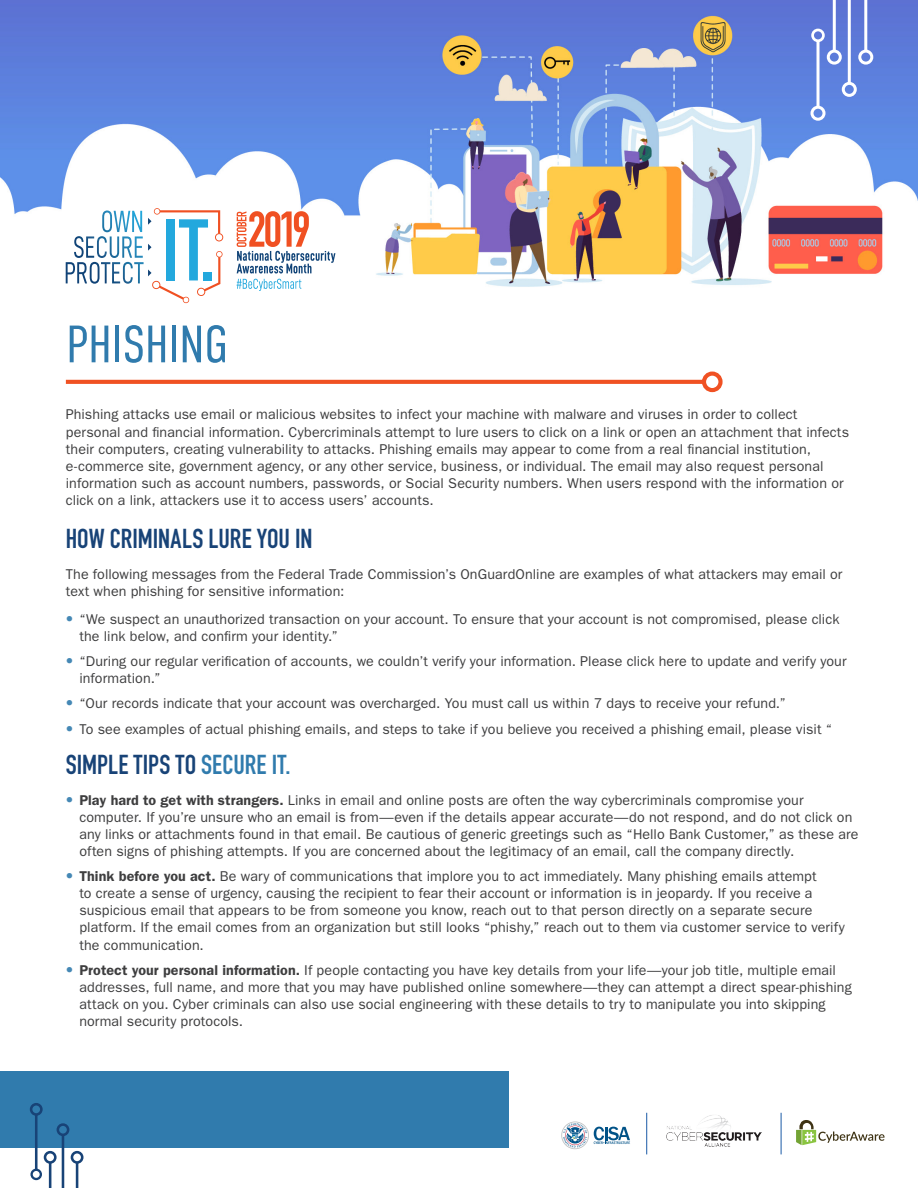
<style>
.page{position:relative;width:918px;height:1188px;background:#fff}
.page>*{position:absolute;margin:0;border:0;box-sizing:border-box;transform-origin:0 0}
.t1{font:300 52.5px "DIN Condensed";letter-spacing:-.01em;color:#307bad}
.t2{font:700 27px "DIN Condensed";color:#184377}
.t3{font:14.25px/17.1px "ITC Franklin Gothic Std";letter-spacing:.005em;color:#3e3e3f}
.s1{font-family:"DIN Condensed";font-weight:700;font-size:15px;color:#4588b5}
.s2{color:#307bad}
.s3{font-weight:600}
</style>
<div class="page">
<img style="left:0;top:0;width:918px;height:289px">
<svg style="left:66px;top:208px;width:157px;height:95px"></svg>
<svg style="left:237px;top:279px;width:64px;height:12px"></svg>
<svg style="left:237px;top:211px;width:98px;height:62px"></svg>
<div style="left:827px;top:50px;width:15px;height:15px;border:3px solid #fff;border-radius:50%"></div>
<hr style="left:817px;top:41px;width:3px;height:66px;background:#fff">
<div style="left:811px;top:29px;width:14px;height:13px;border:3px solid #fff;border-radius:50%"></div>
<div style="left:811px;top:106px;width:15px;height:15px;border:3px solid #fff;border-radius:50%"></div>
<div style="left:842px;top:82px;width:15px;height:15px;border:3px solid #fff;border-radius:50%"></div>
<div style="left:858px;top:50px;width:15px;height:15px;border:3px solid #fff;border-radius:50%"></div>
<hr style="left:833px;top:0;width:3px;height:51px;background:#fff">
<hr style="left:848px;top:0;width:3px;height:83px;background:#fff">
<hr style="left:864px;top:0;width:3px;height:51px;background:#fff">
<hr style="left:646px;top:1113px;width:1px;height:41px;background:#1a5aa7">
<hr style="left:781px;top:1113px;width:1px;height:41px;background:#1a5aa7">
<img style="left:666px;top:1115px;width:95px;height:32px">
<svg style="left:66px;top:380px;width:636px;height:4px;background:#f05528"></svg>
<div style="left:702px;top:372px;width:21px;height:20px;border:4px solid #f05123;border-radius:50%"></div>
<div style="left:0;top:1072px;width:509px;height:76px;background:#307bad"></div>
<hr style="left:49px;top:1162px;width:2px;height:26px;background:#184377">
<div style="left:44px;top:1151px;width:13px;height:13px;border:3px solid #184377;border-radius:50%"></div>
<hr style="left:35px;top:1114px;width:3px;height:56px;background:#184377">
<div style="left:30px;top:1169px;width:12px;height:11px;border:2px solid #184377;border-radius:50%"></div>
<div style="left:30px;top:1103px;width:13px;height:13px;border:3px solid #184377;border-radius:50%"></div>
<hr style="left:62px;top:1135px;width:2px;height:53px;background:#184377">
<div style="left:57px;top:1123px;width:12px;height:13px;border:3px solid #184377;border-radius:50%"></div>
<hr style="left:76px;top:1162px;width:2px;height:26px;background:#184377">
<div style="left:71px;top:1151px;width:13px;height:13px;border:3px solid #184377;border-radius:50%"></div>
<svg style="left:796px;top:1120px;width:89px;height:25px"></svg>
<svg style="left:561px;top:1121px;width:69px;height:28px"></svg>
<h1 class="t1" style="left:66px;top:315px;width:164px">PHISHING</h1>
<p class="t3" style="left:66px;top:406px;width:785px">Phishing attacks use email or malicious websites to infect your machine with malware and viruses in order to collect personal and financial information. Cybercriminals attempt to lure users to click on a link or open an attachment that infects their computers, creating vulnerability to attacks. Phishing emails may appear to come from a real financial institution, e-commerce site, government agency, or any other service, business, or individual. The email may also request personal information such as account numbers, passwords, or Social Security numbers. When users respond with the information or click on a link, attackers use it to access users’ accounts.</p>
<h2 class="t2" style="left:66px;top:521px;width:248px">HOW CRIMINALS LURE YOU IN</h2>
<p class="t3" style="left:66px;top:566px;width:778px">The following messages from the Federal Trade Commission’s OnGuardOnline are examples of what attackers may email or text when phishing for sensitive information:</p>
<p class="t3" style="left:79px;top:611px;width:762px;text-indent:-14px"><span class="s1">•</span> “We suspect an unauthorized transaction on your account. To ensure that your account is not compromised, please click the link below, and confirm your identity.”</p>
<p class="t3" style="left:79px;top:653px;width:769px;text-indent:-14px"><span class="s1">•</span> “During our regular verification of accounts, we couldn’t verify your information. Please click here to update and verify your information.”</p>
<p class="t3" style="left:66px;top:695px;width:722px"><span class="s1">•</span> “Our records indicate that your account was overcharged. You must call us within 7 days to receive your refund.”</p>
<p class="t3" style="left:66px;top:720px;width:768px"><span class="s1">•</span> To see examples of actual phishing emails, and steps to take if you believe you received a phishing email, please visit “</p>
<h2 class="t2" style="left:66px;top:746px;width:226px">SIMPLE TIPS TO <span class="s2">SECURE IT.</span></h2>
<p class="t3" style="left:79px;top:791px;width:781px;text-indent:-14px"><span class="s1">•</span> <span class="s3">Play hard to get with strangers.</span> Links in email and online posts are often the way cybercriminals compromise your computer. If you’re unsure who an email is from—even if the details appear accurate—do not respond, and do not click on any links or attachments found in that email. Be cautious of generic greetings such as “Hello Bank Customer,” as these are often signs of phishing attempts. If you are concerned about the legitimacy of an email, call the company directly.</p>
<p class="t3" style="left:79px;top:868px;width:767px;text-indent:-14px"><span class="s1">•</span> <span class="s3">Think before you act.</span> Be wary of communications that implore you to act immediately. Many phishing emails attempt<br>to create a sense of urgency, causing the recipient to fear their account or information is in jeopardy. If you receive a suspicious email that appears to be from someone you know, reach out to that person directly on a separate secure platform. If the email comes from an organization but still looks “phishy,” reach out to them via customer service to verify the communication.</p>
<p class="t3" style="left:79px;top:962px;width:774px;text-indent:-14px"><span class="s1">•</span> <span class="s3">Protect your personal information.</span> If people contacting you have key details from your life—your job title, multiple email addresses, full name, and more that you may have published online somewhere—they can attempt a direct spear-phishing attack on you. Cyber criminals can also use social engineering with these details to try to manipulate you into skipping normal security protocols.</p>
</div>
